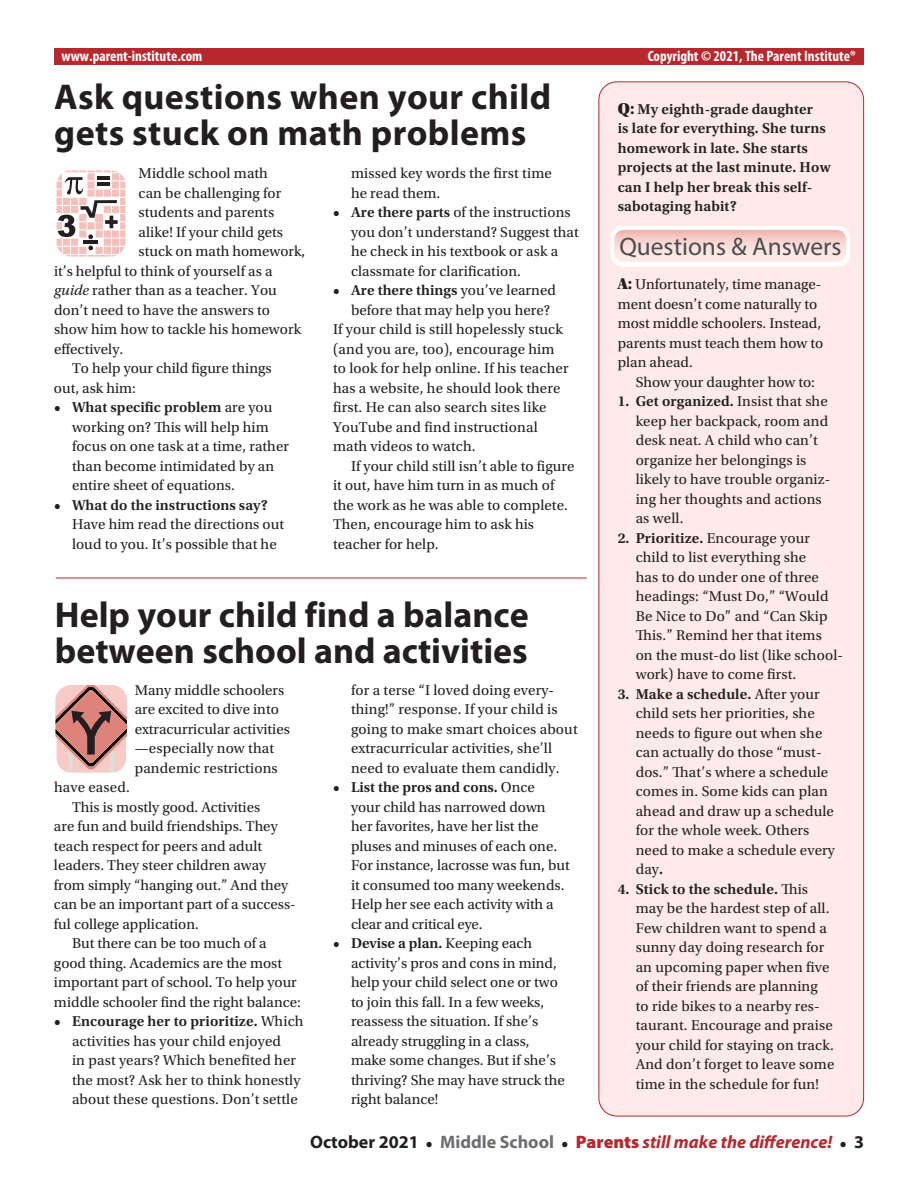
<style>
.page{position:relative;width:918px;height:1188px;background:#fff}
.page>*{position:absolute;margin:0;border:0;box-sizing:border-box;transform-origin:0 0}
.t1{font:700 36px/36px "Myriad Pro";color:#231f20}
.t2{font:25.35px "Block Berthold BQ";color:#4b4c4d}
.t3{font:italic 700 18px "Myriad Pro";color:#b6282d}
.t4{font:15px/19.5px "Utopia Std";letter-spacing:.005em;color:#231f20}
.t5{font:600 15px/19.5px "Utopia Std";letter-spacing:.01em;color:#231f20}
.t6{font:700 condensed 15px "Myriad Pro";color:#fff}
.s1{font-style:italic}
.s2{font-weight:600}
.s3{font-weight:400}
.s4{font-family:"Utopia Std Black Headline";font-weight:400;font-size:16.5px}
.s5{font-family:"Utopia Std Black Headline";font-size:16.5px}
.s6{font-style:normal;color:#231f20}
.s7{font-family:"Utopia Std";font-style:normal;font-size:15px;color:#231f20}
.s8{font-style:normal;color:#6c6d70}
.s9{font-weight:900;font-style:normal}
</style>
<div class="page">
<div style="left:599px;top:82px;width:265px;height:1034px;background:#feeae8;border-radius:18px"></div>
<div style="left:54px;top:49px;width:810px;height:16px;background:#b6282d"></div>
<svg style="left:55px;top:685px;width:72px;height:88px;background:#c38f89"></svg>
<svg style="left:56px;top:170px;width:70px;height:87px"></svg>
<hr style="left:56px;top:578px;width:531px;height:1px;background:#b6282d">
<div style="left:610px;top:226px;width:240px;height:40px;background:#fff"></div>
<img style="left:614px;top:230px;width:232px;height:32px">
<p class="t6" style="left:62px;top:46px;width:142px">www.parent-institute.com</p>
<p class="t6" style="left:648px;top:46px;width:210px">Copyright © 2021, The Parent Institute®</p>
<h1 class="t1" style="left:54px;top:77px;width:498px">Ask questions when your child gets stuck on math problems</h1>
<p class="t4" style="left:139px;top:164px;width:131px">Middle school math</p>
<p class="t4" style="left:139px;top:183px;width:144px">can be challenging for</p>
<p class="t4" style="left:139px;top:203px;width:137px">students and parents</p>
<p class="t4" style="left:139px;top:222px;width:146px">alike! If your child gets</p>
<p class="t4" style="left:139px;top:242px;width:168px">stuck on math homework,</p>
<p class="t4" style="left:54px;top:261px;width:220px">it’s helpful to think of yourself as a</p>
<p class="t4" style="left:54px;top:281px;width:224px"><span class="s1">guide</span> rather than as a teacher. You</p>
<p class="t4" style="left:54px;top:300px;width:217px">don’t need to have the answers to</p>
<p class="t4" style="left:54px;top:320px;width:249px">show him how to tackle his homework</p>
<p class="t4" style="left:54px;top:339px;width:71px">effectively.</p>
<p class="t4" style="left:72px;top:359px;width:201px">To help your child figure things</p>
<p class="t4" style="left:54px;top:378px;width:83px">out, ask him:</p>
<p class="t4" style="left:72px;top:398px;width:218px;text-indent:-18px"><span class="s2">• What specific problem</span> are you working on? This will help him focus on one task at a time, rather than become intimidated by an entire sheet of equations.</p>
<p class="t5" style="left:54px;top:495px;width:215px">• What do the instructions say?</p>
<p class="t4" style="left:72px;top:515px;width:214px">Have him read the directions out loud to you. It’s possible that he</p>
<p class="t4" style="left:351px;top:164px;width:202px">missed key words the first time he read them.</p>
<p class="t4" style="left:351px;top:203px;width:229px;text-indent:-18px"><span class="s2">• Are there parts</span> of the instructions you don’t understand? Suggest that he check in his textbook or ask a classmate for clarification.</p>
<p class="t5" style="left:333px;top:281px;width:225px">• Are there things <span class="s3">you’ve learned</span></p>
<p class="t4" style="left:351px;top:300px;width:201px">before that may help you here?</p>
<p class="t4" style="left:333px;top:320px;width:231px">If your child is still hopelessly stuck</p>
<p class="t4" style="left:333px;top:339px;width:223px">(and you are, too), encourage him</p>
<p class="t4" style="left:333px;top:359px;width:237px">to look for help online. If his teacher</p>
<p class="t4" style="left:333px;top:378px;width:229px">has a website, he should look there</p>
<p class="t4" style="left:333px;top:398px;width:215px">first. He can also search sites like</p>
<p class="t4" style="left:333px;top:417px;width:206px">YouTube and find instructional</p>
<p class="t4" style="left:333px;top:437px;width:144px">math videos to watch.</p>
<p class="t4" style="left:351px;top:456px;width:225px">If your child still isn’t able to figure</p>
<p class="t4" style="left:333px;top:476px;width:223px">it out, have him turn in as much of</p>
<p class="t4" style="left:333px;top:495px;width:236px">the work as he was able to complete.</p>
<p class="t4" style="left:333px;top:515px;width:203px">Then, encourage him to ask his</p>
<p class="t4" style="left:333px;top:534px;width:107px">teacher for help.</p>
<h1 class="t1" style="left:55px;top:595px;width:475px">Help your child find a balance between school and activities</h1>
<p class="t4" style="left:135px;top:680px;width:157px">Many middle schoolers are excited to dive into extracurricular activities —especially now that pandemic restrictions</p>
<p class="t4" style="left:54px;top:778px;width:77px">have eased.</p>
<p class="t4" style="left:72px;top:797px;width:190px">This is mostly good. Activities</p>
<p class="t4" style="left:54px;top:817px;width:225px">are fun and build friendships. They</p>
<p class="t4" style="left:54px;top:836px;width:210px">teach respect for peers and adult</p>
<p class="t4" style="left:54px;top:856px;width:214px">leaders. They steer children away</p>
<p class="t4" style="left:54px;top:875px;width:236px">from simply “hanging out.” And they</p>
<p class="t4" style="left:54px;top:895px;width:243px">can be an important part of a success-</p>
<p class="t4" style="left:54px;top:914px;width:146px">ful college application.</p>
<p class="t4" style="left:72px;top:934px;width:196px">But there can be too much of a</p>
<p class="t4" style="left:54px;top:953px;width:230px">good thing. Academics are the most</p>
<p class="t4" style="left:54px;top:973px;width:244px">important part of school. To help your</p>
<p class="t4" style="left:54px;top:992px;width:248px">middle schooler find the right balance:</p>
<p class="t4" style="left:72px;top:1012px;width:233px;text-indent:-18px"><span class="s2">• Encourage her to prioritize.</span> Which activities has your child enjoyed<br>in past years? Which benefited her the most? Ask her to think honestly about these questions. Don’t settle</p>
<p class="t4" style="left:351px;top:680px;width:228px">for a terse “I loved doing every&shy;thing!” response. If your child is going to make smart choices about extracurricular activities, she’ll need to evaluate them candidly.</p>
<p class="t4" style="left:351px;top:778px;width:220px;text-indent:-18px"><span class="s2">• List the pros and cons.</span> Once<br>your child has narrowed down her favorites, have her list the pluses and minuses of each one.<br>For instance, lacrosse was fun, but it consumed too many weekends.<br>Help her see each activity with a clear and critical eye.</p>
<p class="t4" style="left:351px;top:934px;width:215px;text-indent:-18px"><span class="s2">• Devise a plan.</span> Keeping each activity’s pros and cons in mind, help your child select one or two to join this fall. In a few weeks, reassess the situation. If she’s already struggling in a class, make some changes. But if she’s thriving? She may have struck the right balance!</p>
<p class="t5" style="left:618px;top:99px;width:214px"><span class="s4">Q:</span> My eighth-grade daughter<br>is late for everything. She turns homework in late. She starts projects at the last minute. How can I help her break this self&shy;sabotaging habit?</p>
<h2 class="t2" style="left:619px;top:231px;width:224px">Questions &amp; Answers</h2>
<p class="t4" style="left:618px;top:275px;width:207px"><span class="s5">A:</span> Unfortunately, time manage&shy;ment doesn’t come naturally to most middle schoolers. Instead, parents must teach them how to plan ahead.</p>
<p class="t4" style="left:636px;top:372px;width:181px">Show your daughter how to:</p>
<p class="t4" style="left:636px;top:392px;width:196px;text-indent:-18px"><span class="s2">1. Get organized.</span> Insist that she keep her backpack, room and desk neat. A child who can’t organize her belongings is likely to have trouble organiz&shy;ing her thoughts and actions as well.</p>
<p class="t4" style="left:636px;top:528px;width:209px;text-indent:-18px"><span class="s2">2. Prioritize.</span> Encourage your child to list everything she<br>has to do under one of three headings: “Must Do,” “Would<br>Be Nice to Do” and “Can Skip<br>This.” Remind her that items<br>on the must-do list (like school&shy;work) have to come first.</p>
<p class="t4" style="left:636px;top:684px;width:201px;text-indent:-18px"><span class="s2">3. Make a schedule.</span> After your child sets her priorities, she needs to figure out when she can actually do those “must&shy;dos.” That’s where a schedule comes in. Some kids can plan ahead and draw up a schedule for the whole week. Others need to make a schedule every day<span class="s2">.</span></p>
<p class="t4" style="left:636px;top:879px;width:200px;text-indent:-18px"><span class="s2">4. Stick to the schedule.</span> This may be the hardest step of all.<br>Few children want to spend a sunny day doing research for an upcoming paper when five of their friends are planning to ride bikes to a nearby res&shy;taurant. Encourage and praise your child for staying on track.<br>And don’t forget to leave some time in the schedule for fun!</p>
<p class="t3" style="left:310px;top:1130px;width:555px"><span class="s6">October 2021</span> <span class="s7">•</span> <span class="s8">Middle School</span> <span class="s7">•</span> <span class="s9">Parents</span> still make the difference! <span class="s7">•</span> <span class="s6">3</span></p>
</div>
